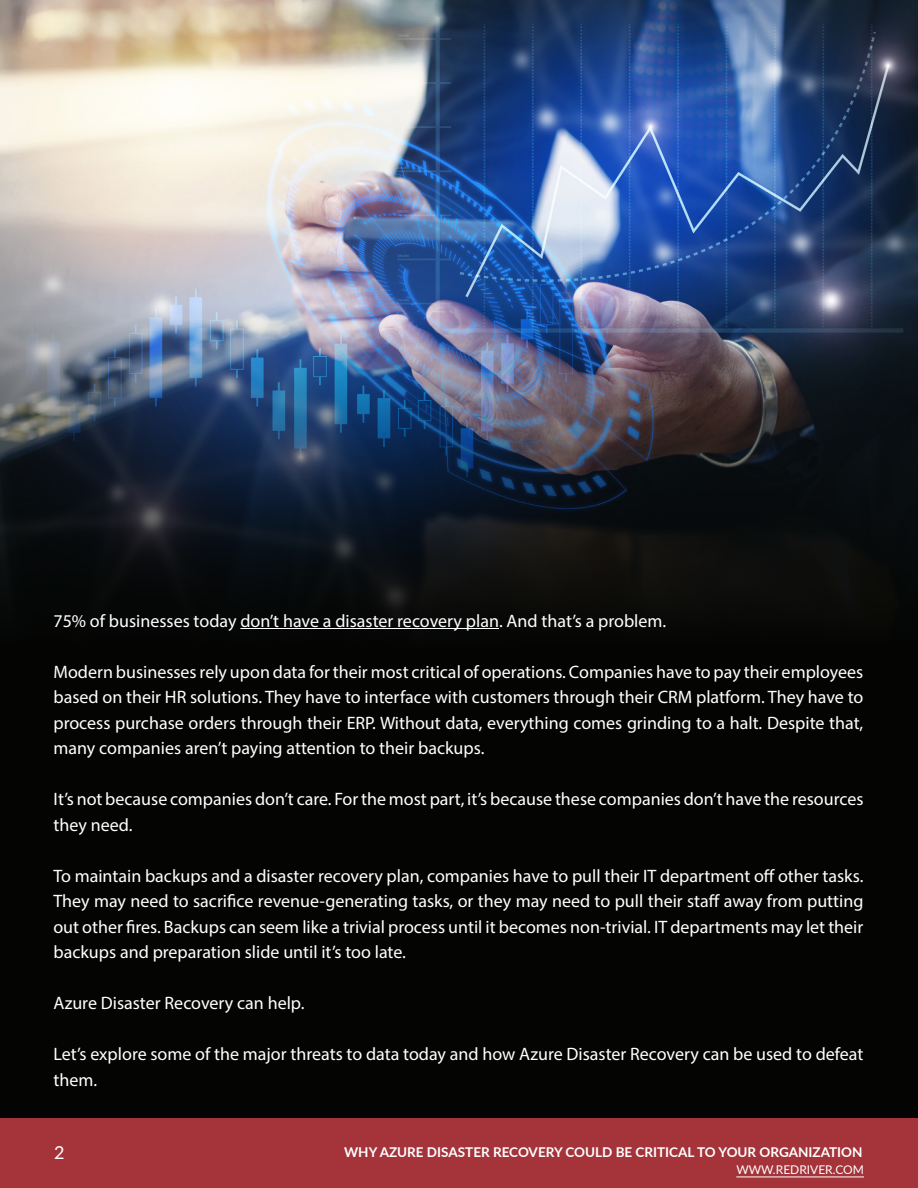
<style>
.page{position:relative;width:918px;height:1188px;background:#fff}
.page>*{position:absolute;margin:0;border:0;box-sizing:border-box;transform-origin:0 0}
.t1{font:18px/25.5px "Myriad Pro";color:#fff;text-align:justify}
.t2{font:18px "Lato";color:#fff}
.t3{font:700 13.5px "Lato";color:#fff}
.t4{font:12px "Lato";color:#fff}
</style>
<div class="page">
<div style="left:0;top:1118px;width:918px;height:70px;background:#a4333a"></div>
<hr style="left:736px;top:1177px;width:128px;height:1px;background:#fff">
<div style="left:0;top:0;width:918px;height:1118px;background:#040503"></div>
<img style="left:0;top:0;width:918px;height:621px">
<hr style="left:240px;top:628px;width:259px;height:1px;background:#fff">
<p class="t1" style="left:53px;top:608px;width:614px">75% of businesses today don’t have a disaster recovery plan. And that’s a problem.</p>
<p class="t1" style="left:53px;top:659px;width:812px">Modern businesses rely upon data for their most critical of operations. Companies have to pay their employees based on their HR solutions. They have to interface with customers through their CRM platform. They have to process purchase orders through their ERP. Without data, everything comes grinding to a halt. Despite that, many companies aren’t paying attention to their backups.</p>
<p class="t1" style="left:53px;top:786px;width:812px">It’s not because companies don’t care. For the most part, it’s because these companies don’t have the resources they need.</p>
<p class="t1" style="left:53px;top:863px;width:812px">To maintain backups and a disaster recovery plan, companies have to pull their IT department off other tasks.<br>They may need to sacrifice revenue-generating tasks, or they may need to pull their staff away from putting out other fires. Backups can seem like a trivial process until it becomes non-trivial. IT departments may let their backups and preparation slide until it’s too late.</p>
<p class="t1" style="left:53px;top:990px;width:253px">Azure Disaster Recovery can help.</p>
<p class="t1" style="left:53px;top:1041px;width:812px">Let’s explore some of the major threats to data today and how Azure Disaster Recovery can be used to defeat them.</p>
<p class="t2" style="left:54px;top:1140px;width:12px">2</p>
<p class="t3" style="left:344px;top:1142px;width:520px">WHY AZURE DISASTER RECOVERY COULD BE CRITICAL TO YOUR ORGANIZATION</p>
<p class="t4" style="left:736px;top:1161px;width:129px">WWW.REDRIVER.COM</p>
</div>
